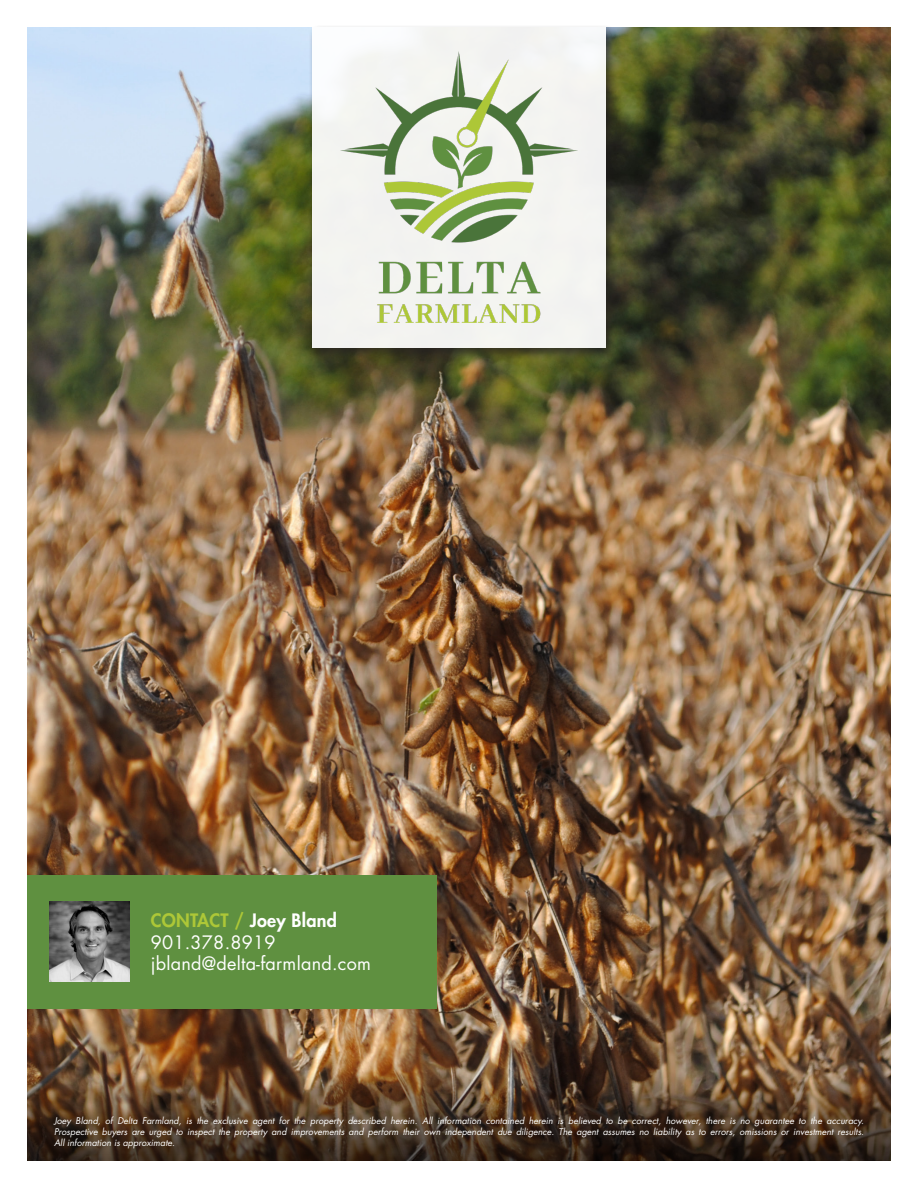
<style>
.page{position:relative;width:918px;height:1188px;background:#fff}
.page>*{position:absolute;margin:0;border:0;box-sizing:border-box;transform-origin:0 0}
.t1{font:18px "Futura";letter-spacing:.015em;color:#fff}
.t2{font:800 18px "Futura";letter-spacing:.015em;color:#fff}
.t3{font:italic 9px/10.8px "Futura";color:#fff;text-align:justify}
.s1{color:#adc737}
</style>
<div class="page">
<img style="left:27px;top:27px;width:864px;height:1044px">
<div style="left:308px;top:24px;width:310px;height:337px;background:#231f20;opacity:.75"></div>
<div style="left:312px;top:27px;width:294px;height:320px;background:linear-gradient(to right,#f6f7f5,#f2f3f1)"></div>
<img style="left:341px;top:52px;width:236px;height:270px">
<svg style="left:27px;top:1071px;width:864px;height:90px;background:#503926"></svg>
<div style="left:27px;top:875px;width:409px;height:133px;background:#5f9040"></div>
<img style="left:50px;top:902px;width:79px;height:79px">
<p class="t2" style="left:151px;top:909px;width:188px"><span class="s1">CONTACT /</span> Joey Bland</p>
<p class="t1" style="left:151px;top:931px;width:126px">901.378.8919</p>
<p class="t1" style="left:151px;top:952px;width:222px">jbland@delta-farmland.com</p>
<p class="t3" style="left:54px;top:1116px;width:812px">Joey Bland, of Delta Farmland, is the exclusive agent for the property described herein. All information contained herein is believed to be correct, however, there is no guarantee to the accuracy.<br>Prospective buyers are urged to inspect the property and improvements and perform their own independent due diligence. The agent assumes no liability as to errors, omissions or investment results.<br>All information is approximate.</p>
</div>
